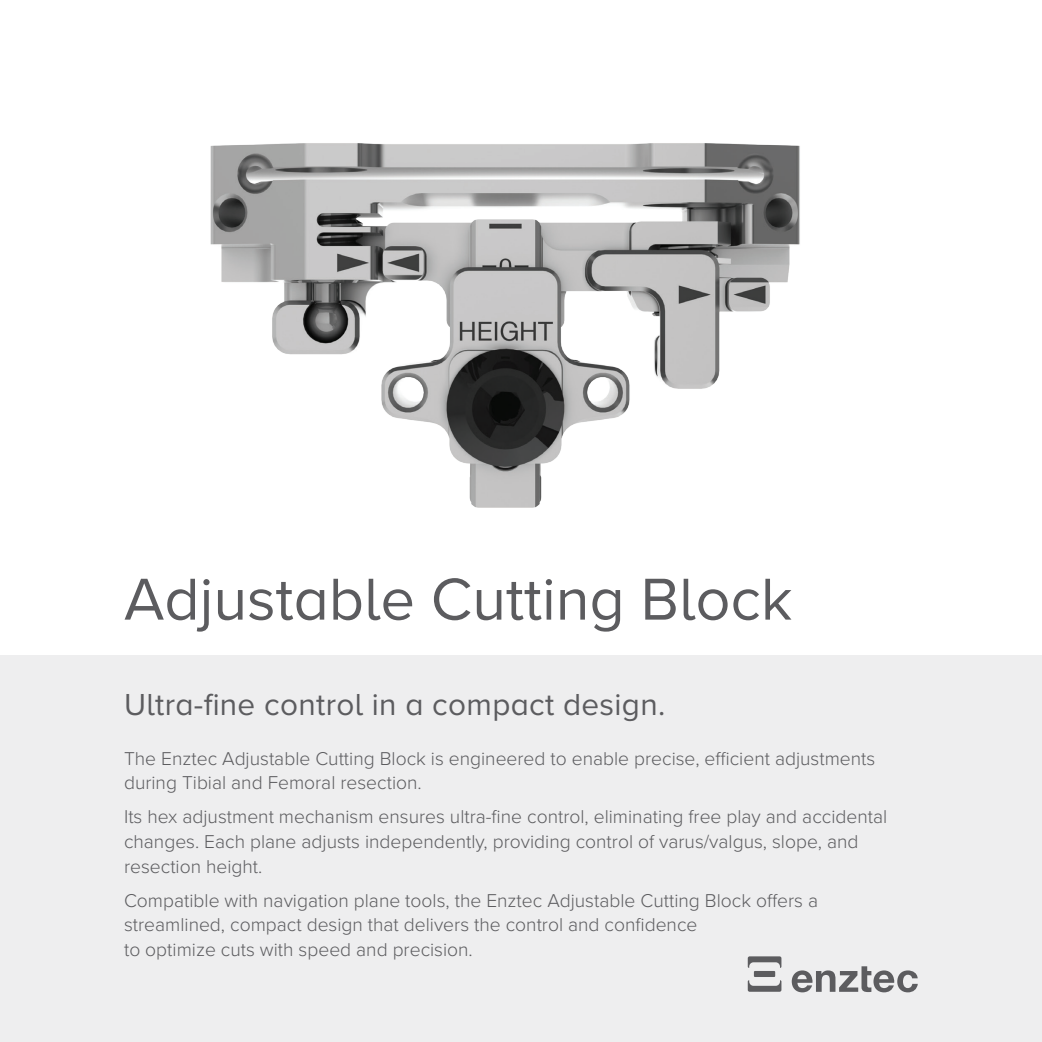
<style>
.page{position:relative;width:1042px;height:1042px;background:#fff}
.page>*{position:absolute;margin:0;border:0;box-sizing:border-box;transform-origin:0 0}
.t1{font:61.25px "Proxima Nova A";color:#5c5c5f}
.t2{font:31.5px "Proxima Nova A";letter-spacing:.01em;color:#5c5c5f}
.t3{font:300 19.25px/24.5px "Proxima Nova";color:#5c5c5f}
</style>
<div class="page">
<div style="left:0;top:655px;width:1042px;height:387px;background:#eeeeef"></div>
<svg style="left:792px;top:966px;width:126px;height:26px"></svg>
<svg style="left:748px;top:956px;width:33px;height:36px"></svg>
<img style="left:210px;top:143px;width:590px;height:365px">
<h1 class="t1" style="left:124px;top:553px;width:670px">Adjustable Cutting Block</h1>
<h2 class="t2" style="left:124px;top:680px;width:543px">Ultra-fine control in a compact design.</h2>
<p class="t3" style="left:124px;top:745px;width:753px">The Enztec Adjustable Cutting Block is engineered to enable precise, efficient adjustments during Tibial and Femoral resection.</p>
<p class="t3" style="left:124px;top:804px;width:764px">Its hex adjustment mechanism ensures ultra-fine control, eliminating free play and accidental changes. Each plane adjusts independently, providing control of varus/valgus, slope, and resection height.</p>
<p class="t3" style="left:124px;top:887px;width:695px">Compatible with navigation plane tools, the Enztec Adjustable Cutting Block offers a streamlined, compact design that delivers the control and confidence<br>to optimize cuts with speed and precision.</p>
</div>
